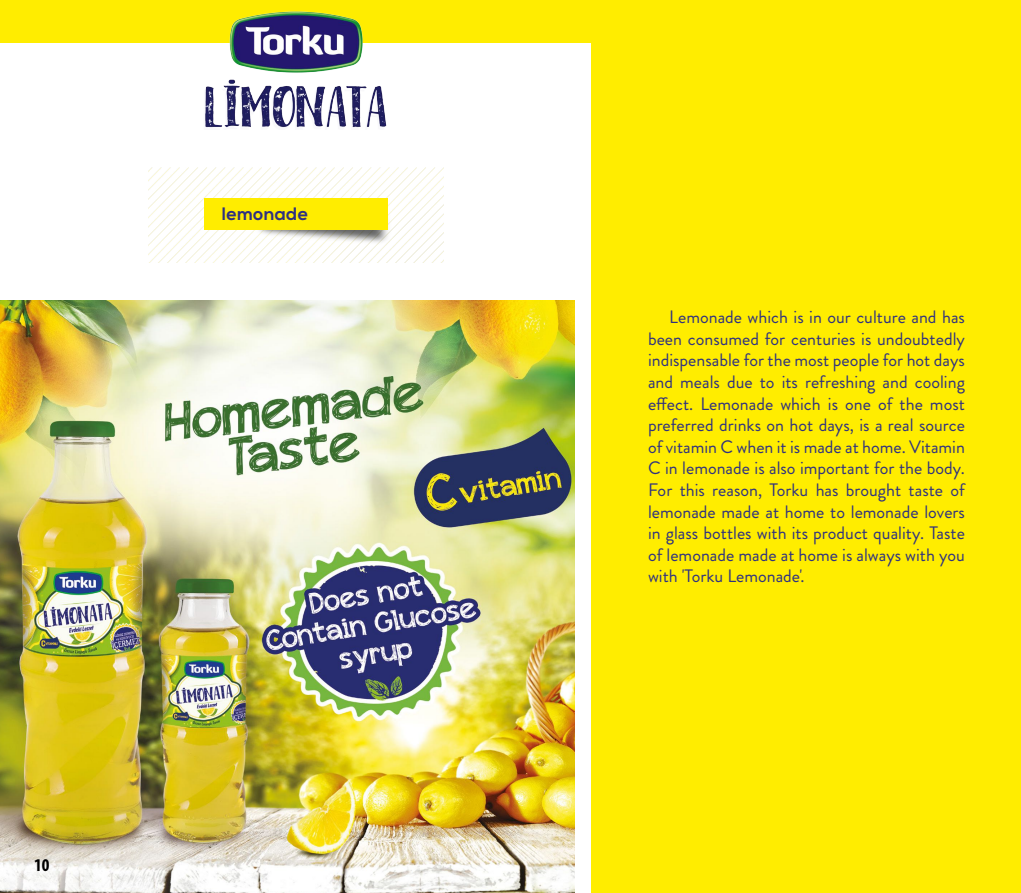
<style>
.page{position:relative;width:1021px;height:893px;background:#fff}
.page>*{position:absolute;margin:0;border:0;box-sizing:border-box;transform-origin:0 0}
.t1{font:18px/21.6px "Brandon Grotesque";color:#2e3081;text-align:justify}
.t2{font:800 18px "Nexa";color:#2e3081}
.t3{font:700 condensed 18px "Myriad Pro";color:#000}
</style>
<div class="page">
<div style="left:592px;top:0;width:428px;height:893px;background:#ffed00"></div>
<div style="left:0;top:0;width:592px;height:43px;background:#ffed00"></div>
<img style="left:0;top:300px;width:574px;height:593px">
<img style="left:205px;top:79px;width:182px;height:49px">
<img style="left:148px;top:168px;width:296px;height:94px">
<img style="left:239px;top:215px;width:167px;height:30px">
<div style="left:204px;top:198px;width:183px;height:32px;background:#ffed00"></div>
<img style="left:229px;top:11px;width:134px;height:62px">
<hr style="left:1020px;top:0;width:1px;height:50px;background:#1f3c90">
<p class="t2" style="left:222px;top:203px;width:88px">lemonade</p>
<p class="t3" style="left:34px;top:854px;width:17px">10</p>
<p class="t1" style="left:648px;top:306px;width:318px;text-indent:21px">Lemonade which is in our culture and has been consumed for centuries is undoubtedly indispensable for the most people for hot days and meals due to its refreshing and cooling effect. Lemonade which is one of the most preferred drinks on hot days, is a real source of vitamin C when it is made at home. Vitamin C in lemonade is also important for the body.<br>For this reason, Torku has brought taste of lemonade made at home to lemonade lovers in glass bottles with its product quality. Taste of lemonade made at home is always with you with 'Torku Lemonade'.</p>
</div>
